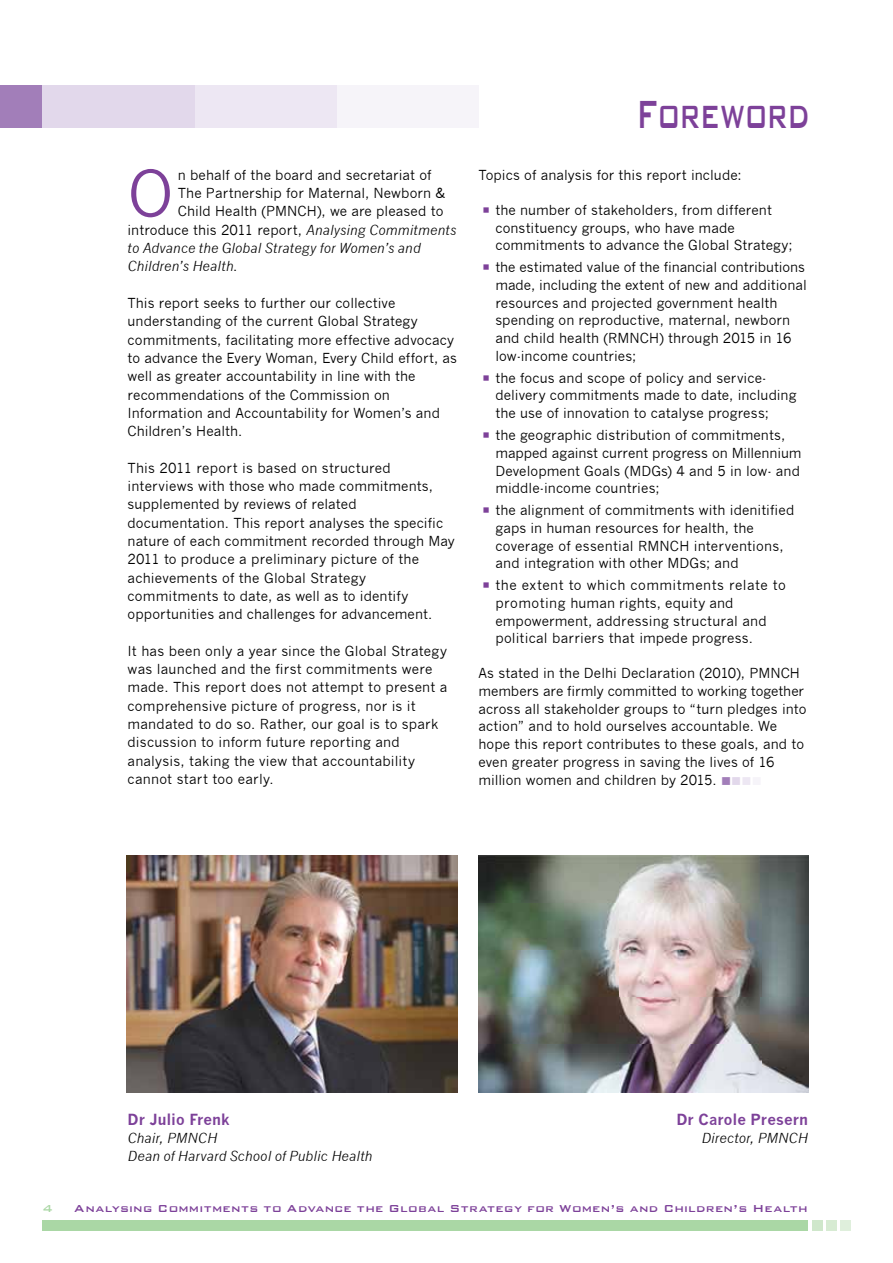
<style>
.page{position:relative;width:893px;height:1263px;background:#fff}
.page>*{position:absolute;margin:0;border:0;box-sizing:border-box;transform-origin:0 0}
.t1{font:63px "News Gothic";color:#7d4199}
.t2{font:500 52.5px "Bank Gothic";letter-spacing:.01em;color:#7d4199;scale:.59 1}
.t3{font:700 15px "News Gothic";color:#7d4199}
.t4{font:13.5px/17.7px "News Gothic";letter-spacing:.01em;color:#000}
.t5{font:italic 13.5px/18px "News Gothic";letter-spacing:.01em;color:#000}
.t6{font:500 13.5px "Bank Gothic";letter-spacing:.025em;color:#7d4199}
.t7{font:500 13.5px "Bank Gothic";color:#aad7a5}
.s1{font-style:italic}
.s2{font-style:normal}
.s3{color:#7d4199}
.s4{color:#a27eb9}
.s5{color:#e2d8eb}
.s6{color:#ede7f3}
.s7{color:#f6f4f9}
</style>
<div class="page">
<div style="left:0;top:85px;width:43px;height:43px;background:#a27eb9"></div>
<div style="left:43px;top:85px;width:152px;height:43px;background:#e2d8eb"></div>
<div style="left:195px;top:85px;width:142px;height:43px;background:#ede7f3"></div>
<div style="left:337px;top:85px;width:141px;height:43px;background:#f6f4f9"></div>
<div style="left:43px;top:1220px;width:765px;height:11px;background:#aad7a5"></div>
<svg style="left:826px;top:1220px;width:25px;height:11px"></svg>
<div style="left:812px;top:1220px;width:11px;height:11px;background:#cfe7cb"></div>
<img style="left:127px;top:855px;width:330px;height:238px">
<img style="left:478px;top:856px;width:330px;height:236px">
<h1 class="t1" style="left:128px;top:157px;width:47px">O</h1>
<p class="t4" style="left:178px;top:166px;width:255px">n behalf of the board and secretariat of</p>
<p class="t4" style="left:178px;top:184px;width:269px">The Partnership for Maternal, Newborn &amp;</p>
<p class="t4" style="left:178px;top:203px;width:267px">Child Health (PMNCH), we are pleased to</p>
<p class="t4" style="left:128px;top:221px;width:330px">introduce this 2011 report, <span class="s1">Analysing Commitments</span></p>
<p class="t5" style="left:128px;top:239px;width:295px">to Advance the Global Strategy for Women’s and</p>
<p class="t5" style="left:128px;top:257px;width:111px">Children’s Health<span class="s2">.</span></p>
<p class="t4" style="left:128px;top:294px;width:331px;line-height:18.3px">This report seeks to further our collective understanding of the current Global Strategy commitments, facilitating more effective advocacy to advance the Every Woman, Every Child effort, as well as greater accountability in line with the recommendations of the Commission on Information and Accountability for Women’s and Children’s Health.</p>
<p class="t4" style="left:128px;top:459px;width:329px;line-height:18.3px">This 2011 report is based on structured interviews with those who made commitments, supplemented by reviews of related documentation. This report analyses the specific nature of each commitment recorded through May 2011 to produce a preliminary picture of the achievements of the Global Strategy commitments to date, as well as to identify opportunities and challenges for advancement.</p>
<p class="t4" style="left:128px;top:642px;width:321px;line-height:18.3px">It has been only a year since the Global Strategy was launched and the first commitments were made. This report does not attempt to present a comprehensive picture of progress, nor is it mandated to do so. Rather, our goal is to spark discussion to inform future reporting and analysis, taking the view that accountability cannot start too early.</p>
<h2 class="t2" style="left:636px;top:73px;width:295px">Foreword</h2>
<p class="t4" style="left:478px;top:166px;width:265px">Topics of analysis for this report include:</p>
<p class="t4" style="left:495px;top:201px;width:299px;text-indent:-13px"><span class="s3">○</span> the number of stakeholders, from different constituency groups, who have made commitments to advance the Global Strategy;</p>
<p class="t4" style="left:495px;top:259px;width:313px;text-indent:-13px"><span class="s3">○</span> the estimated value of the financial contributions made, including the extent of new and additional resources and projected government health spending on reproductive, maternal, newborn and child health (RMNCH) through 2015 in 16 low-income countries;</p>
<p class="t4" style="left:495px;top:369px;width:303px;text-indent:-13px"><span class="s3">○</span> the focus and scope of policy and service&shy;delivery commitments made to date, including the use of innovation to catalyse progress;</p>
<p class="t4" style="left:495px;top:426px;width:308px;text-indent:-13px"><span class="s3">○</span> the geographic distribution of commitments, mapped against current progress on Millennium Development Goals (MDGs) 4 and 5 in low- and middle-income countries;</p>
<p class="t4" style="left:495px;top:501px;width:300px;text-indent:-13px"><span class="s3">○</span> the alignment of commitments with idenitified gaps in human resources for health, the coverage of essential RMNCH interventions, and integration with other MDGs; and</p>
<p class="t4" style="left:495px;top:576px;width:292px;text-indent:-13px"><span class="s3">○</span> the extent to which commitments relate to promoting human rights, equity and empowerment, addressing structural and political barriers that impede progress.</p>
<p class="t4" style="left:478px;top:664px;width:330px">As stated in the Delhi Declaration (2010), PMNCH members are firmly committed to working together across all stakeholder groups to “turn pledges into action” and to hold ourselves accountable. We hope this report contributes to these goals, and to even greater progress in saving the lives of 16 million women and children by 2015. <span class="s4">■</span><span class="s5">■</span><span class="s6">■</span><span class="s7">■</span></p>
<p class="t3" style="left:128px;top:1110px;width:104px">Dr Julio Frenk</p>
<p class="t5" style="left:128px;top:1129px;width:246px">Chair, PMNCH<br>Dean of Harvard School of Public Health</p>
<p class="t3" style="left:676px;top:1110px;width:133px">Dr Carole Presern</p>
<p class="t5" style="left:701px;top:1129px;width:108px">Director, PMNCH</p>
<p class="t7" style="left:43px;top:1198px;width:12px">4</p>
<p class="t6" style="left:74px;top:1198px;width:735px">Analysing Commitments to Advance the Global Strategy for Women’s and Children’s Health</p>
</div>
